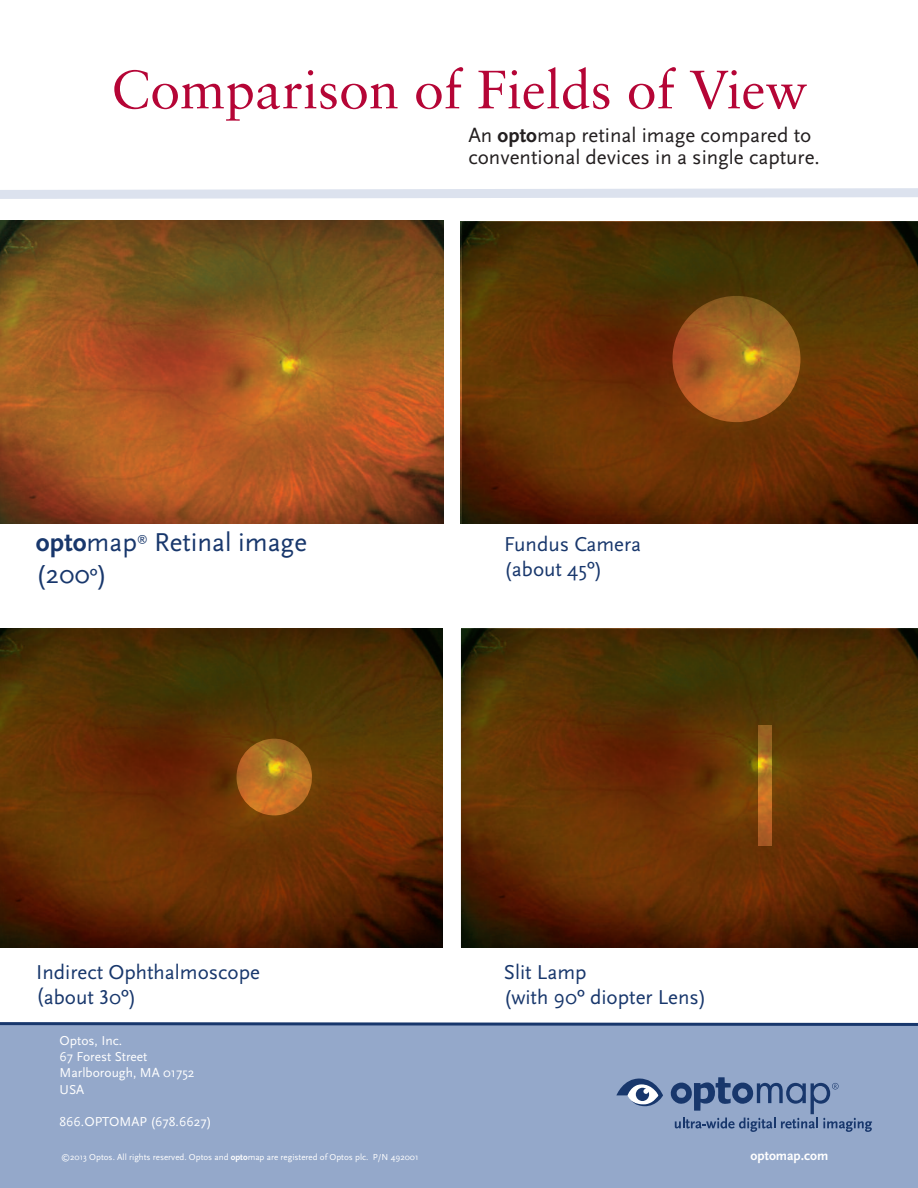
<style>
.page{position:relative;width:918px;height:1188px;background:#fff}
.page>*{position:absolute;margin:0;border:0;box-sizing:border-box;transform-origin:0 0}
.t1{font:54px "Sabon LT";color:#b50536}
.t2{font:27px "Scala Sans OT";color:#18376c}
.t3{font:700 27px "Scala Sans OT";color:#18376c}
.t4{font:21px/25.2px "Scala Sans OT";color:#18376c}
.t5{font:21px/22.5px "Scala Sans OT";color:#231f20}
.t6{font:13.5px/16.2px "Scala Sans OT";color:#fff}
.t7{font:700 13.5px "Scala Sans OT";color:#fff}
.t8{font:10.8px "Scala Sans OT";color:#18376c}
.t9{font:9px "Scala Sans OT";color:#fff}
.s1{font-weight:700}
.s2{font-weight:400}
.s3{font-size:21px}
</style>
<div class="page">
<img style="left:462px;top:222px;width:455px;height:302px">
<img style="left:672px;top:296px;width:128px;height:126px;border-radius:50%">
<svg style="left:461px;top:629px;width:457px;height:318px;background:#582d03"></svg>
<div style="left:0;top:1025px;width:918px;height:163px;background:#94a8ca"></div>
<svg style="left:0;top:1022px;width:918px;height:4px;background:#445e8a"></svg>
<img style="left:0;top:221px;width:443px;height:303px">
<img style="left:758px;top:725px;width:13px;height:121px">
<img style="left:0;top:628px;width:442px;height:319px">
<img style="left:237px;top:739px;width:75px;height:76px;border-radius:50%">
<svg style="left:0;top:188px;width:918px;height:11px"></svg>
<svg style="left:616px;top:1078px;width:47px;height:29px"></svg>
<svg style="left:670px;top:1077px;width:202px;height:55px"></svg>
<h1 class="t1" style="left:111px;top:71px;width:698px">Comparison of Fields of View</h1>
<p class="t5" style="left:468px;top:126px;width:353px">An <span class="s1">opto</span>map retinal image compared to conventional devices in a single capture.</p>
<p class="t3" style="left:36px;top:533px;width:103px">opto<span class="s2">map</span></p>
<p class="t8" style="left:137px;top:535px;width:12px">®</p>
<p class="t2" style="left:154px;top:533px;width:154px">Retinal image</p>
<p class="t2" style="left:36px;top:565px;width:73px">(200<span class="s3">º</span>)</p>
<p class="t4" style="left:504px;top:534px;width:138px">Fundus Camera (about 45º)</p>
<p class="t4" style="left:36px;top:962px;width:225px">Indirect Ophthalmoscope (about 30º)</p>
<p class="t6" style="left:60px;top:1034px;width:137px">Optos, Inc.<br>67 Forest Street<br>Marlborough, MA 01752<br>USA</p>
<p class="t6" style="left:60px;top:1115px;width:154px">866.OPTOMAP (678.6627)</p>
<p class="t9" style="left:61px;top:1154px;width:359px">©2013 Optos. All rights reserved. Optos and <span class="s1">opto</span>map are registered of Optos plc. P/N 492001</p>
<p class="t4" style="left:504px;top:962px;width:204px">Slit Lamp<br>(with 90º diopter Lens)</p>
<p class="t7" style="left:751px;top:1152px;width:79px">optomap.com</p>
</div>
